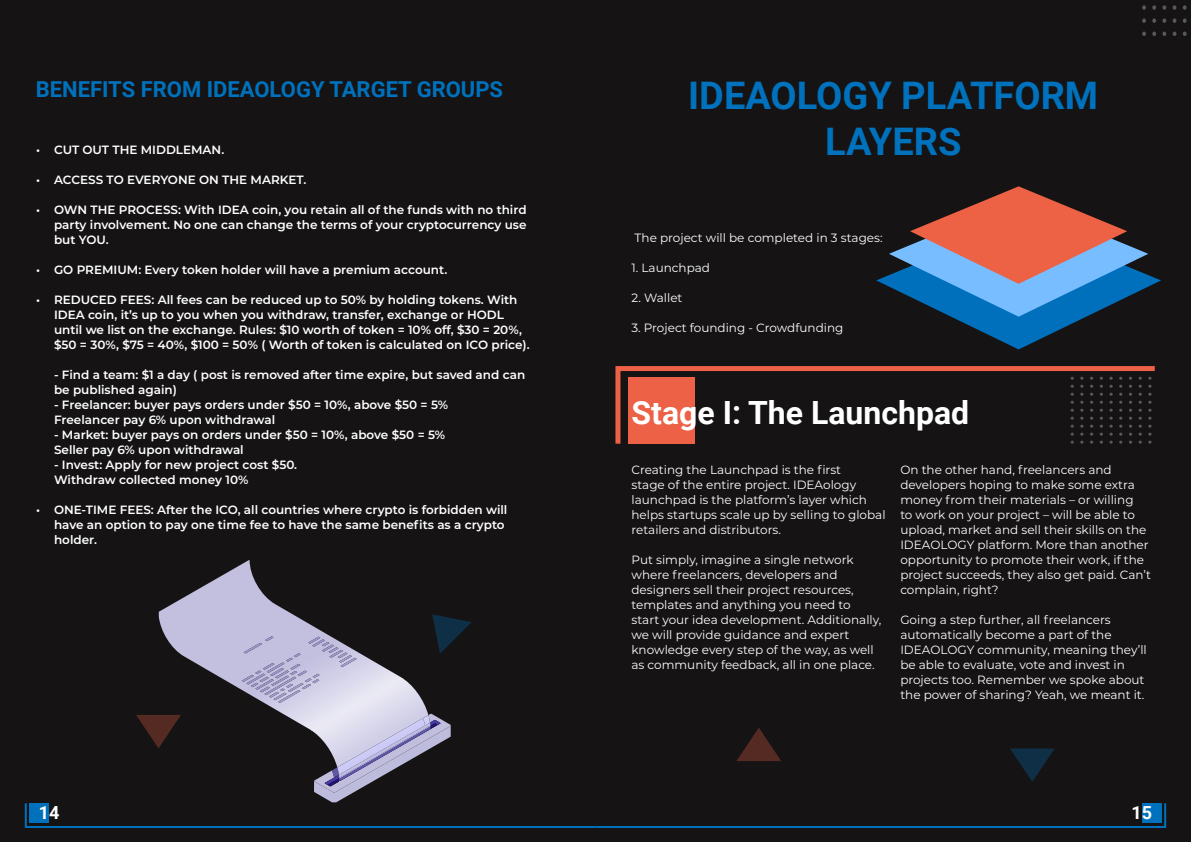
<style>
.page{position:relative;width:1191px;height:842px;background:#fff}
.page>*{position:absolute;margin:0;border:0;box-sizing:border-box;transform-origin:0 0}
.BIG_Heading_blue{font:700 38px "Roboto";color:#0071bc}
.Heading{font:700 32px "Roboto";color:#fff}
.Important_text_blue{font:700 22px "Roboto";color:#0071bc}
.t1{font:700 18px "Roboto";color:#fff}
.Body_Text{font:12px/15px "Montserrat";color:#fff}
.t2{font:600 12px/15px "Montserrat";color:#fff}
</style>
<div class="page">
<div style="left:0;top:0;width:604px;height:842px;background:#151314"></div>
<div style="left:587px;top:0;width:604px;height:842px;background:#151314"></div>
<svg style="left:1182px;top:32px;width:4px;height:4px"></svg>
<svg style="left:1172px;top:32px;width:4px;height:4px"></svg>
<svg style="left:1162px;top:32px;width:4px;height:4px"></svg>
<svg style="left:1152px;top:32px;width:4px;height:4px"></svg>
<svg style="left:1142px;top:32px;width:4px;height:4px"></svg>
<svg style="left:1182px;top:18px;width:4px;height:5px"></svg>
<svg style="left:1172px;top:18px;width:4px;height:5px"></svg>
<svg style="left:1162px;top:18px;width:4px;height:5px"></svg>
<svg style="left:1152px;top:18px;width:4px;height:5px"></svg>
<svg style="left:1142px;top:18px;width:4px;height:5px"></svg>
<svg style="left:1182px;top:5px;width:4px;height:5px"></svg>
<svg style="left:1172px;top:5px;width:4px;height:5px"></svg>
<svg style="left:1162px;top:5px;width:4px;height:5px"></svg>
<svg style="left:1152px;top:5px;width:4px;height:5px"></svg>
<svg style="left:1142px;top:5px;width:4px;height:5px"></svg>
<svg style="left:615px;top:366px;width:540px;height:78px"></svg>
<svg style="left:876px;top:186px;width:285px;height:163px"></svg>
<svg style="left:1070px;top:377px;width:3px;height:67px"></svg>
<svg style="left:1080px;top:377px;width:3px;height:67px"></svg>
<svg style="left:1090px;top:377px;width:3px;height:67px"></svg>
<svg style="left:1099px;top:377px;width:4px;height:67px"></svg>
<svg style="left:1109px;top:377px;width:3px;height:67px"></svg>
<svg style="left:1119px;top:377px;width:3px;height:67px"></svg>
<svg style="left:1128px;top:377px;width:4px;height:67px"></svg>
<svg style="left:1138px;top:377px;width:3px;height:67px"></svg>
<svg style="left:1148px;top:377px;width:3px;height:67px"></svg>
<svg style="left:159px;top:560px;width:269px;height:154px"></svg>
<svg style="left:242px;top:636px;width:115px;height:67px;background:#b7b5d1"></svg>
<svg style="left:432px;top:614px;width:40px;height:40px"></svg>
<svg style="left:24px;top:714px;width:1143px;height:114px"></svg>
<p class="Important_text_blue" style="left:36px;top:74px;width:469px">BENEFITS FROM IDEAOLOGY TARGET GROUPS</p>
<p class="t2" style="left:36px;top:141px;width:190px">• CUT OUT THE MIDDLEMAN.</p>
<p class="t2" style="left:36px;top:171px;width:272px">• ACCESS TO EVERYONE ON THE MARKET.</p>
<p class="t2" style="left:54px;top:201px;width:474px;text-align:justify;text-indent:-18px">• OWN THE PROCESS: With IDEA coin, you retain all of the funds with no third party involvement. No one can change the terms of your cryptocurrency use but YOU.</p>
<p class="t2" style="left:36px;top:261px;width:413px">• GO PREMIUM: Every token holder will have a premium account.</p>
<p class="t2" style="left:54px;top:291px;width:477px;text-indent:-18px">• REDUCED FEES: All fees can be reduced up to 50% by holding tokens. With IDEA coin, it’s up to you when you withdraw, transfer, exchange or HODL until we list on the exchange. Rules: $10 worth of token = 10% off, $30 = 20%, $50 = 30%, $75 = 40%, $100 = 50% ( Worth of token is calculated on ICO price).</p>
<p class="t2" style="left:54px;top:366px;width:473px">- Find a team: $1 a day ( post is removed after time expire, but saved and can be published again)</p>
<p class="t2" style="left:54px;top:396px;width:396px">- Freelancer: buyer pays orders under $50 = 10%, above $50 = 5%<br>Freelancer pay 6% upon withdrawal</p>
<p class="t2" style="left:54px;top:426px;width:393px">- Market: buyer pays on orders under $50 = 10%, above $50 = 5%<br>Seller pay 6% upon withdrawal</p>
<p class="t2" style="left:54px;top:456px;width:245px">- Invest: Apply for new project cost $50.<br>Withdraw collected money 10%</p>
<p class="t2" style="left:54px;top:501px;width:455px;text-indent:-18px">• ONE-TIME FEES: After the ICO, all countries where crypto is forbidden will have an option to pay one time fee to have the same benefits as a crypto holder.</p>
<p class="BIG_Heading_blue" style="left:688px;top:69px;width:411px">IDEAOLOGY PLATFORM</p>
<p class="BIG_Heading_blue" style="left:825px;top:115px;width:138px">LAYERS</p>
<p class="Body_Text" style="left:634px;top:230px;width:249px">The project will be completed in 3 stages:</p>
<p class="Body_Text" style="left:631px;top:260px;width:80px">1. Launchpad</p>
<p class="Body_Text" style="left:631px;top:290px;width:52px">2. Wallet</p>
<p class="Body_Text" style="left:631px;top:320px;width:213px">3. Project founding - Crowdfunding</p>
<p class="Heading" style="left:631px;top:390px;width:339px">Stage I: The Launchpad</p>
<p class="Body_Text" style="left:900px;top:461px;width:252px">On the other hand, freelancers and developers hoping to make some extra money from their materials – or willing<br>to work on your project – will be able to upload, market and sell their skills on the IDEAOLOGY platform. More than another opportunity to promote their work, if the project succeeds, they also get paid. Can’t complain, right?</p>
<p class="Body_Text" style="left:900px;top:611px;width:248px">Going a step further, all freelancers automatically become a part of the IDEAOLOGY community, meaning they’ll be able to evaluate, vote and invest in projects too. Remember we spoke about the power of sharing? Yeah, we meant it.</p>
<p class="Body_Text" style="left:631px;top:461px;width:255px">Creating the Launchpad is the first<br>stage of the entire project. IDEAology launchpad is the platform’s layer which helps startups scale up by selling to global retailers and distributors.</p>
<p class="Body_Text" style="left:631px;top:551px;width:251px">Put simply, imagine a single network where freelancers, developers and designers sell their project resources, templates and anything you need to<br>start your idea development. Additionally, we will provide guidance and expert knowledge every step of the way, as well as community feedback, all in one place.</p>
<h3 class="t1" style="left:39px;top:800px;width:22px">14</h3>
<h3 class="t1" style="left:1131px;top:800px;width:22px">15</h3>
</div>
